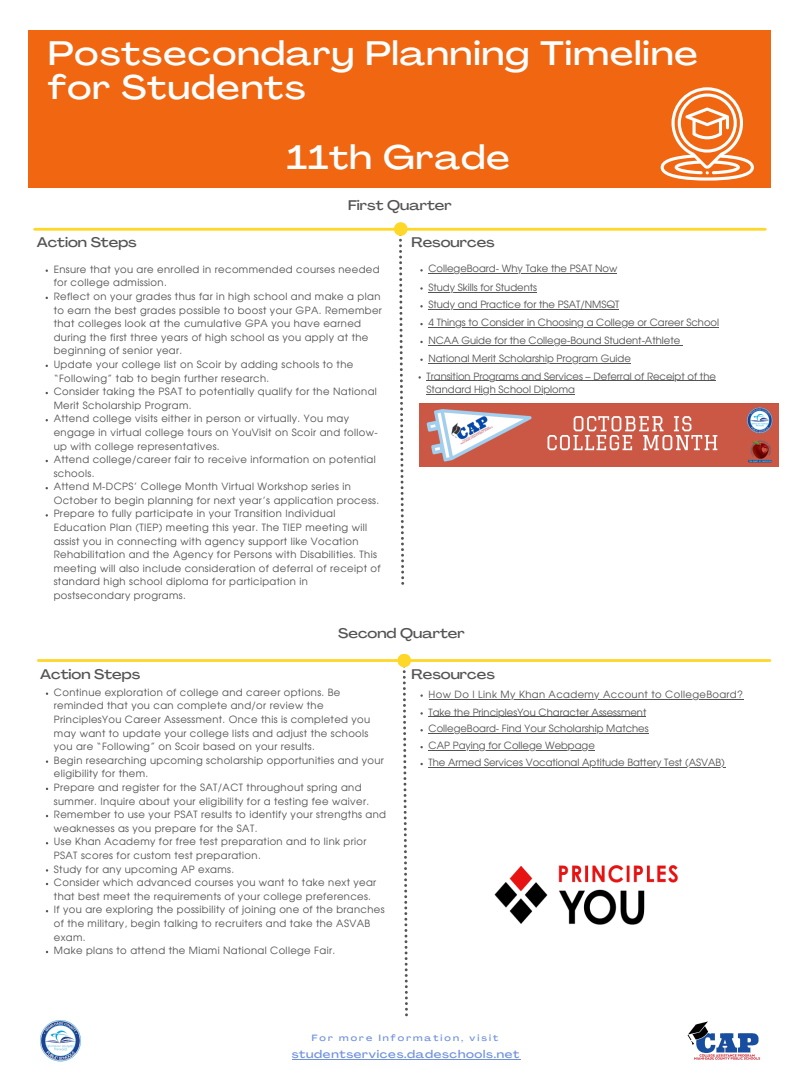
<style>
.page{position:relative;width:810px;height:1080px;background:#fff}
.page>*{position:absolute;margin:0;border:0;box-sizing:border-box;transform-origin:0 0}
.t1{font:500 expanded 33.5px/34.7px "Agrandir";letter-spacing:.035em;color:#fff}
.t2{font:500 expanded 13.75px "Agrandir";color:#545454}
.t3{font:500 expanded 11px "Agrandir";letter-spacing:.065em;color:#6f91dd}
.t4{font:10px/13.6px "Evolventa";letter-spacing:.035em;color:#545454}
.t5{font:10px/13.6px "Evolventa";color:#545454}
.t6{font:500 expanded 8.94px "Agrandir";letter-spacing:.225em;color:#6f91dd}
</style>
<div class="page">
<div style="left:29px;top:30px;width:742px;height:157px;background:#f16610"></div>
<svg style="left:399px;top:238px;width:5px;height:347px"></svg>
<svg style="left:661px;top:87px;width:93px;height:94px"></svg>
<hr style="left:35px;top:228px;width:364px;height:3px;background:#ffd728">
<div style="left:394px;top:222px;width:14px;height:14px;background:#ffd728;border-radius:50%"></div>
<hr style="left:401px;top:228px;width:364px;height:3px;background:#ffd728">
<svg style="left:403px;top:666px;width:5px;height:350px"></svg>
<hr style="left:407px;top:659px;width:363px;height:3px;background:#ffd728">
<div style="left:397px;top:654px;width:14px;height:13px;background:#ffd728;border-radius:50%"></div>
<hr style="left:38px;top:659px;width:364px;height:3px;background:#ffd728">
<img style="left:687px;top:1021px;width:73px;height:39px">
<img style="left:40px;top:1020px;width:41px;height:42px">
<img style="left:420px;top:403px;width:359px;height:64px">
<img style="left:494px;top:865px;width:184px;height:60px">
<hr style="left:292px;top:1059px;width:228px;height:1px;background:#6f91dd">
<hr style="left:429px;top:716px;width:217px;height:1px;background:#545454">
<hr style="left:429px;top:733px;width:220px;height:1px;background:#545454">
<hr style="left:429px;top:750px;width:166px;height:1px;background:#545454">
<hr style="left:429px;top:767px;width:297px;height:1px;background:#545454">
<hr style="left:428px;top:273px;width:189px;height:1px;background:#545454">
<hr style="left:428px;top:292px;width:109px;height:1px;background:#545454">
<hr style="left:428px;top:309px;width:191px;height:1px;background:#545454">
<hr style="left:428px;top:327px;width:291px;height:1px;background:#545454">
<hr style="left:428px;top:345px;width:252px;height:1px;background:#545454">
<hr style="left:428px;top:363px;width:203px;height:1px;background:#545454">
<hr style="left:429px;top:699px;width:314px;height:1px;background:#545454">
<hr style="left:427px;top:380px;width:289px;height:1px;background:#545454">
<hr style="left:427px;top:394px;width:148px;height:1px;background:#545454">
<p class="t1" style="left:48px;top:39px;width:651px">Postsecondary Planning Timeline for Students</p>
<p class="t2" style="left:37px;top:237px;width:102px">Action Steps</p>
<p class="t1" style="left:287px;top:143px;width:225px">11th Grade</p>
<p class="t2" style="left:348px;top:200px;width:105px">First Quarter</p>
<p class="t2" style="left:411px;top:237px;width:85px">Resources</p>
<p class="t5" style="left:428px;top:263px;width:190px">CollegeBoard- Why Take the PSAT Now</p>
<p class="t5" style="left:428px;top:281px;width:110px">Study Skills for Students</p>
<p class="t5" style="left:428px;top:299px;width:192px">Study and Practice for the PSAT/NMSQT</p>
<p class="t5" style="left:428px;top:316px;width:292px">4 Things to Consider in Choosing a College or Career School</p>
<p class="t5" style="left:428px;top:334px;width:253px">NCAA Guide for the College-Bound Student-Athlete</p>
<p class="t5" style="left:428px;top:352px;width:204px">National Merit Scholarship Program Guide</p>
<p class="t4" style="left:54px;top:263px;width:327px">Ensure that you are enrolled in recommended courses needed for college admission.</p>
<p class="t4" style="left:54px;top:290px;width:330px">Reflect on your grades thus far in high school and make a plan to earn the best grades possible to boost your GPA. Remember that colleges look at the cumulative GPA you have earned during the first three years of high school as you apply at the beginning of senior year.</p>
<p class="t4" style="left:54px;top:358px;width:301px">Update your college list on Scoir by adding schools to the “Following” tab to begin further research.</p>
<p class="t4" style="left:54px;top:385px;width:325px">Consider taking the PSAT to potentially qualify for the National<br>Merit Scholarship Program.</p>
<p class="t4" style="left:54px;top:413px;width:326px">Attend college visits either in person or virtually. You may engage in virtual college tours on YouVisit on Scoir and follow&shy;up with college representatives.</p>
<p class="t4" style="left:54px;top:453px;width:324px">Attend college/career fair to receive information on potential schools.</p>
<p class="t4" style="left:54px;top:480px;width:327px">Attend M-DCPS’ College Month Virtual Workshop series in<br>October to begin planning for next year’s application process.</p>
<p class="t4" style="left:54px;top:508px;width:329px">Prepare to fully participate in your Transition Individual Education Plan (TIEP) meeting this year. The TIEP meeting will assist you in connecting with agency support like Vocation Rehabilitation and the Agency for Persons with Disabilities. This meeting will also include consideration of deferral of receipt of standard high school diploma for participation in postsecondary programs.</p>
<p class="t2" style="left:338px;top:627px;width:128px">Second Quarter</p>
<p class="t5" style="left:427px;top:370px;width:291px">Transition Programs and Services – Deferral of Receipt of the<br>Standard High School Diploma</p>
<p class="t2" style="left:40px;top:669px;width:102px">Action Steps</p>
<p class="t2" style="left:412px;top:669px;width:85px">Resources</p>
<p class="t5" style="left:429px;top:706px;width:219px">Take the PrinciplesYou Character Assessment</p>
<p class="t5" style="left:429px;top:723px;width:222px">CollegeBoard- Find Your Scholarship Matches</p>
<p class="t5" style="left:429px;top:739px;width:168px">CAP Paying for College Webpage</p>
<p class="t5" style="left:429px;top:756px;width:298px">The Armed Services Vocational Aptitude Battery Test (ASVAB)</p>
<p class="t4" style="left:54px;top:686px;width:318px">Continue exploration of college and career options. Be reminded that you can complete and/or review the PrinciplesYou Career Assessment. Once this is completed you may want to update your college lists and adjust the schools you are “Following” on Scoir based on your results.</p>
<p class="t4" style="left:54px;top:754px;width:331px">Begin researching upcoming scholarship opportunities and your eligibility for them.</p>
<p class="t4" style="left:54px;top:781px;width:317px">Prepare and register for the SAT/ACT throughout spring and summer. Inquire about your eligibility for a testing fee waiver.</p>
<p class="t4" style="left:54px;top:808px;width:334px">Remember to use your PSAT results to identify your strengths and weaknesses as you prepare for the SAT.</p>
<p class="t4" style="left:54px;top:836px;width:314px">Use Khan Academy for free test preparation and to link prior<br>PSAT scores for custom test preparation.</p>
<p class="t4" style="left:54px;top:863px;width:182px">Study for any upcoming AP exams.</p>
<p class="t4" style="left:54px;top:876px;width:324px">Consider which advanced courses you want to take next year that best meet the requirements of your college preferences.</p>
<p class="t4" style="left:54px;top:904px;width:332px">If you are exploring the possibility of joining one of the branches of the military, begin talking to recruiters and take the ASVAB exam.</p>
<p class="t4" style="left:54px;top:944px;width:283px">Make plans to attend the Miami National College Fair.</p>
<p class="t4" style="left:429px;top:688px;width:316px">How Do I Link My Khan Academy Account to CollegeBoard?</p>
<p class="t6" style="left:312px;top:1035px;width:188px">For more Information, visit</p>
<p class="t3" style="left:292px;top:1049px;width:229px">studentservices.dadeschools.net</p>
</div>
